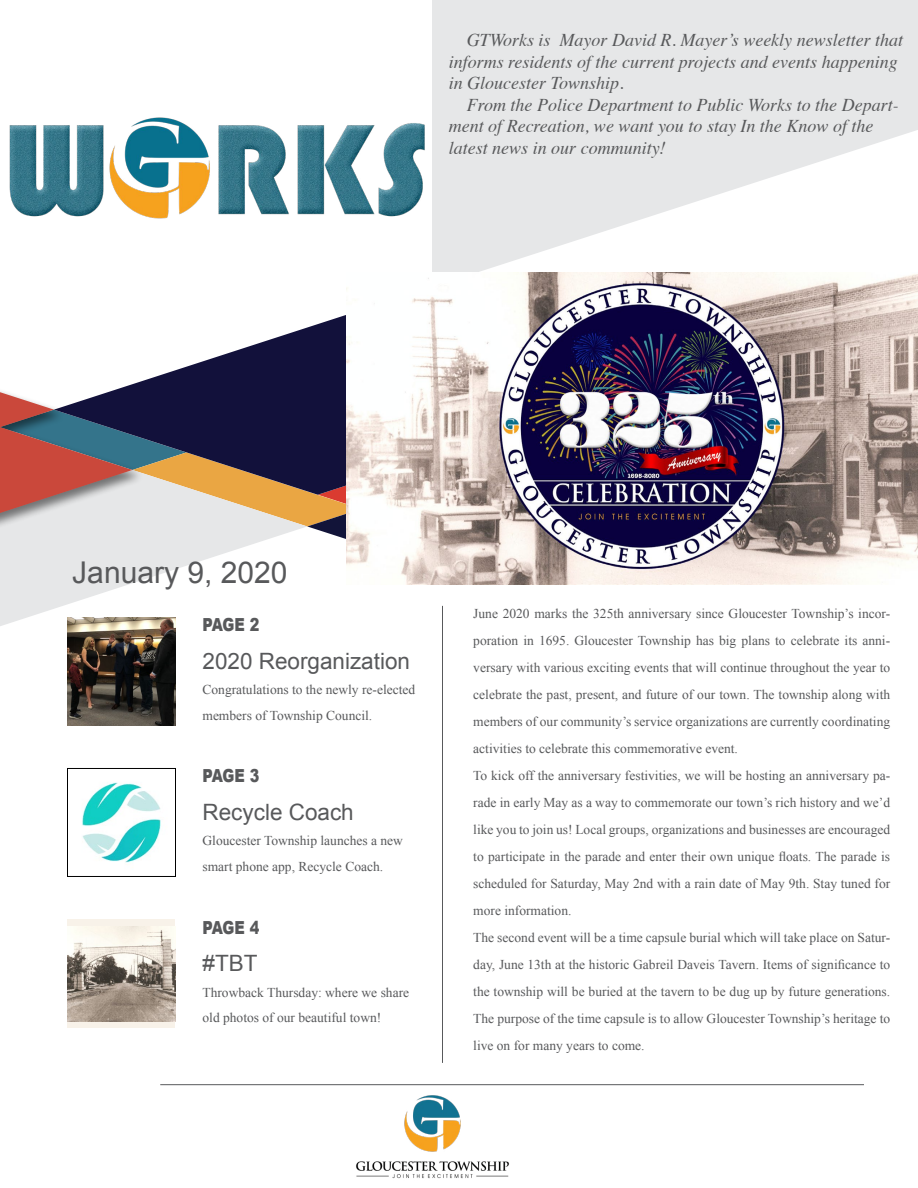
<style>
.page{position:relative;width:918px;height:1188px;background:#fff}
.page>*{position:absolute;margin:0;border:0;box-sizing:border-box;transform-origin:0 0}
.t1{font:30px "Arial";color:#58595b}
.t2{font:22.5px "Arial";color:#58595b}
.t3{font:italic 18px/21.6px "Times";color:#58595b}
.t4{font:900 18px "Arial";letter-spacing:-.02em;color:#58595b;scale:.8 1}
.t5{font:13.5px/27px "Times New Roman";color:#58595b}
</style>
<div class="page">
<svg style="left:0;top:567px;width:181px;height:59px;fill:#e6e7e8"></svg>
<svg style="left:127px;top:288px;width:220px;height:104px"></svg>
<svg style="left:432px;top:0;width:486px;height:273px;fill:#e6e7e8"></svg>
<hr style="left:442px;top:606px;width:1px;height:457px;background:#58595b">
<img style="left:68px;top:617px;width:108px;height:108px">
<img style="left:82px;top:782px;width:79px;height:81px">
<div style="left:67px;top:768px;width:109px;height:109px;border:1px solid #000"></div>
<div style="left:68px;top:920px;width:108px;height:108px;background:#f8f2e9"></div>
<img style="left:68px;top:926px;width:108px;height:95px">
<hr style="left:160px;top:1084px;width:704px;height:1px;background:#58595b">
<div style="left:0;top:386px;width:144px;height:144px;background:#000;opacity:.5"></div>
<svg style="left:0;top:392px;width:347px;height:175px;background:#948387"></svg>
<img style="left:9px;top:24px;width:432px;height:249px">
<img style="left:348px;top:1085px;width:168px;height:94px">
<img style="left:347px;top:273px;width:571px;height:311px">
<h3 class="t3" style="left:449px;top:28px;width:456px;text-indent:18px">GTWorks is Mayor David R. Mayer’s weekly newsletter that informs residents of the current projects and events happening in Gloucester Township.</h3>
<h3 class="t3" style="left:449px;top:93px;width:452px;text-indent:18px">From the Police Department to Public Works to the Depart&shy;ment of Recreation, we want you to stay In the Know of the latest news in our community!</h3>
<h1 class="t1" style="left:72px;top:553px;width:217px">January 9, 2020</h1>
<h3 class="t4" style="left:202px;top:612px;width:73px">PAGE 2</h3>
<h2 class="t2" style="left:202px;top:646px;width:209px">2020 Reorganization</h2>
<p class="t5" style="left:202px;top:677px;width:214px;line-height:25.5px">Congratulations to the newly re-elected members of Township Council.</p>
<h3 class="t4" style="left:202px;top:763px;width:73px">PAGE 3</h3>
<h2 class="t2" style="left:202px;top:797px;width:153px">Recycle Coach</h2>
<p class="t5" style="left:202px;top:828px;width:202px;line-height:25.5px">Gloucester Township launches a new smart phone app, Recycle Coach.</p>
<h3 class="t4" style="left:202px;top:914px;width:73px">PAGE 4</h3>
<h2 class="t2" style="left:202px;top:949px;width:57px">#TBT</h2>
<p class="t5" style="left:202px;top:979px;width:208px;line-height:25.5px">Throwback Thursday: where we share old photos of our beautiful town!</p>
<p class="t5" style="left:473px;top:600px;width:419px">June 2020 marks the 325th anniversary since Gloucester Township’s incor&shy;poration in 1695. Gloucester Township has big plans to celebrate its anni&shy;versary with various exciting events that will continue throughout the year to celebrate the past, present, and future of our town. The township along with members of our community’s service organizations are currently coordinating activities to celebrate this commemorative event.<br>To kick off the anniversary festivities, we will be hosting an anniversary pa&shy;rade in early May as a way to commemorate our town’s rich history and we’d like you to join us! Local groups, organizations and businesses are encouraged to participate in the parade and enter their own unique floats. The parade is scheduled for Saturday, May 2nd with a rain date of May 9th. Stay tuned for more information.<br>The second event will be a time capsule burial which will take place on Satur&shy;day, June 13th at the historic Gabreil Daveis Tavern. Items of significance to the township will be buried at the tavern to be dug up by future generations.<br>The purpose of the time capsule is to allow Gloucester Township’s heritage to live on for many years to come.</p>
</div>
